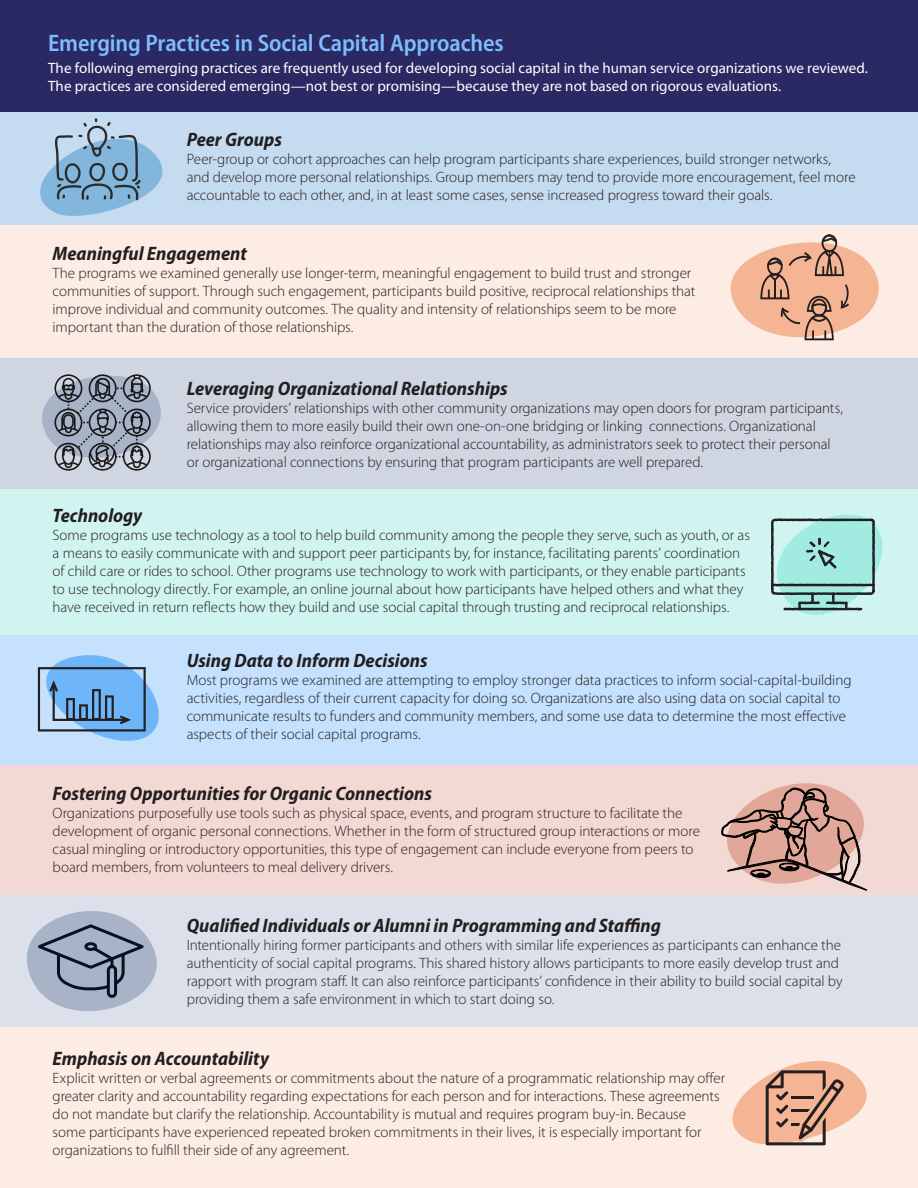
<style>
.page{position:relative;width:918px;height:1188px;background:#fff}
.page>*{position:absolute;margin:0;border:0;box-sizing:border-box;transform-origin:0 0}
.t1{font:600 semi-condensed 24px "Myriad Pro";letter-spacing:-.005em;color:#7dbdfd}
.t2{font:italic 700 semi-condensed 19.5px "Myriad Pro";color:#231f20}
.t3{font:300 15px/18px "Myriad Pro";letter-spacing:-.005em;color:#231f20}
.t4{font:15px/18px "Myriad Pro";color:#fff}
</style>
<div class="page">
<div style="left:0;top:1023px;width:918px;height:165px;background:#fcece3"></div>
<div style="left:0;top:107px;width:918px;height:118px;background:#c5dbef"></div>
<div style="left:0;top:350px;width:918px;height:140px;background:#d0d6e1"></div>
<div style="left:0;top:633px;width:918px;height:132px;background:#c5e1fd"></div>
<div style="left:0;top:225px;width:918px;height:132px;background:#fcece3"></div>
<div style="left:0;top:765px;width:918px;height:132px;background:#f3d9d3"></div>
<div style="left:0;top:490px;width:918px;height:145px;background:#d0f5f0"></div>
<svg style="left:750px;top:489px;width:134px;height:126px"></svg>
<svg style="left:37px;top:655px;width:122px;height:86px"></svg>
<svg style="left:40px;top:118px;width:123px;height:98px"></svg>
<div style="left:0;top:0;width:918px;height:112px;background:#2a2963"></div>
<div style="left:0;top:895px;width:918px;height:132px;background:#dce0ea"></div>
<svg style="left:703px;top:234px;width:190px;height:124px"></svg>
<svg style="left:36px;top:357px;width:137px;height:114px"></svg>
<svg style="left:721px;top:783px;width:146px;height:108px"></svg>
<svg style="left:26px;top:911px;width:131px;height:100px"></svg>
<svg style="left:732px;top:1061px;width:135px;height:85px"></svg>
<h2 class="t1" style="left:48px;top:30px;width:457px">Emerging Practices in Social Capital Approaches</h2>
<p class="t4" style="left:48px;top:60px;width:821px">The following emerging practices are frequently used for developing social capital in the human service organizations we reviewed.<br>The practices are considered emerging—not best or promising—because they are not based on rigorous evaluations.</p>
<h3 class="t2" style="left:187px;top:129px;width:97px">Peer Groups</h3>
<p class="t3" style="left:187px;top:150px;width:670px">Peer-group or cohort approaches can help program participants share experiences, build stronger networks, and develop more personal relationships. Group members may tend to provide more encouragement, feel more accountable to each other, and, in at least some cases, sense increased progress toward their goals.</p>
<h3 class="t2" style="left:53px;top:243px;width:196px">Meaningful Engagement</h3>
<p class="t3" style="left:53px;top:265px;width:644px">The programs we examined generally use longer-term, meaningful engagement to build trust and stronger communities of support. Through such engagement, participants build positive, reciprocal relationships that improve individual and community outcomes. The quality and intensity of relationships seem to be more important than the duration of those relationships.</p>
<h3 class="t2" style="left:187px;top:378px;width:323px">Leveraging Organizational Relationships</h3>
<p class="t3" style="left:187px;top:399px;width:658px">Service providers’ relationships with other community organizations may open doors for program participants, allowing them to more easily build their own one-on-one bridging or linking connections. Organizational relationships may also reinforce organizational accountability, as administrators seek to protect their personal or organizational connections by ensuring that program participants are well prepared.</p>
<h3 class="t2" style="left:53px;top:505px;width:91px">Technology</h3>
<p class="t3" style="left:53px;top:526px;width:699px">Some programs use technology as a tool to help build community among the people they serve, such as youth, or as a means to easily communicate with and support peer participants by, for instance, facilitating parents’ coordination of child care or rides to school. Other programs use technology to work with participants, or they enable participants to use technology directly. For example, an online journal about how participants have helped others and what they have received in return reflects how they build and use social capital through trusting and reciprocal relationships.</p>
<h3 class="t2" style="left:187px;top:650px;width:243px">Using Data to Inform Decisions</h3>
<p class="t3" style="left:187px;top:671px;width:666px">Most programs we examined are attempting to employ stronger data practices to inform social-capital-building activities, regardless of their current capacity for doing so. Organizations are also using data on social capital to communicate results to funders and community members, and some use data to determine the most effective aspects of their social capital programs.</p>
<h3 class="t2" style="left:53px;top:783px;width:381px">Fostering Opportunities for Organic Connections</h3>
<p class="t3" style="left:53px;top:804px;width:649px">Organizations purposefully use tools such as physical space, events, and program structure to facilitate the development of organic personal connections. Whether in the form of structured group interactions or more casual mingling or introductory opportunities, this type of engagement can include everyone from peers to board members, from volunteers to meal delivery drivers.</p>
<h3 class="t2" style="left:187px;top:915px;width:476px">Qualified Individuals or Alumni in Programming and Staffing</h3>
<p class="t3" style="left:187px;top:936px;width:657px">Intentionally hiring former participants and others with similar life experiences as participants can enhance the authenticity of social capital programs. This shared history allows participants to more easily develop trust and rapport with program staff. It can also reinforce participants’ confidence in their ability to build social capital by providing them a safe environment in which to start doing so.</p>
<h3 class="t2" style="left:53px;top:1048px;width:218px">Emphasis on Accountability</h3>
<p class="t3" style="left:53px;top:1069px;width:674px">Explicit written or verbal agreements or commitments about the nature of a programmatic relationship may offer greater clarity and accountability regarding expectations for each person and for interactions. These agreements do not mandate but clarify the relationship. Accountability is mutual and requires program buy-in. Because<br>some participants have experienced repeated broken commitments in their lives, it is especially important for organizations to fulfill their side of any agreement.</p>
</div>
